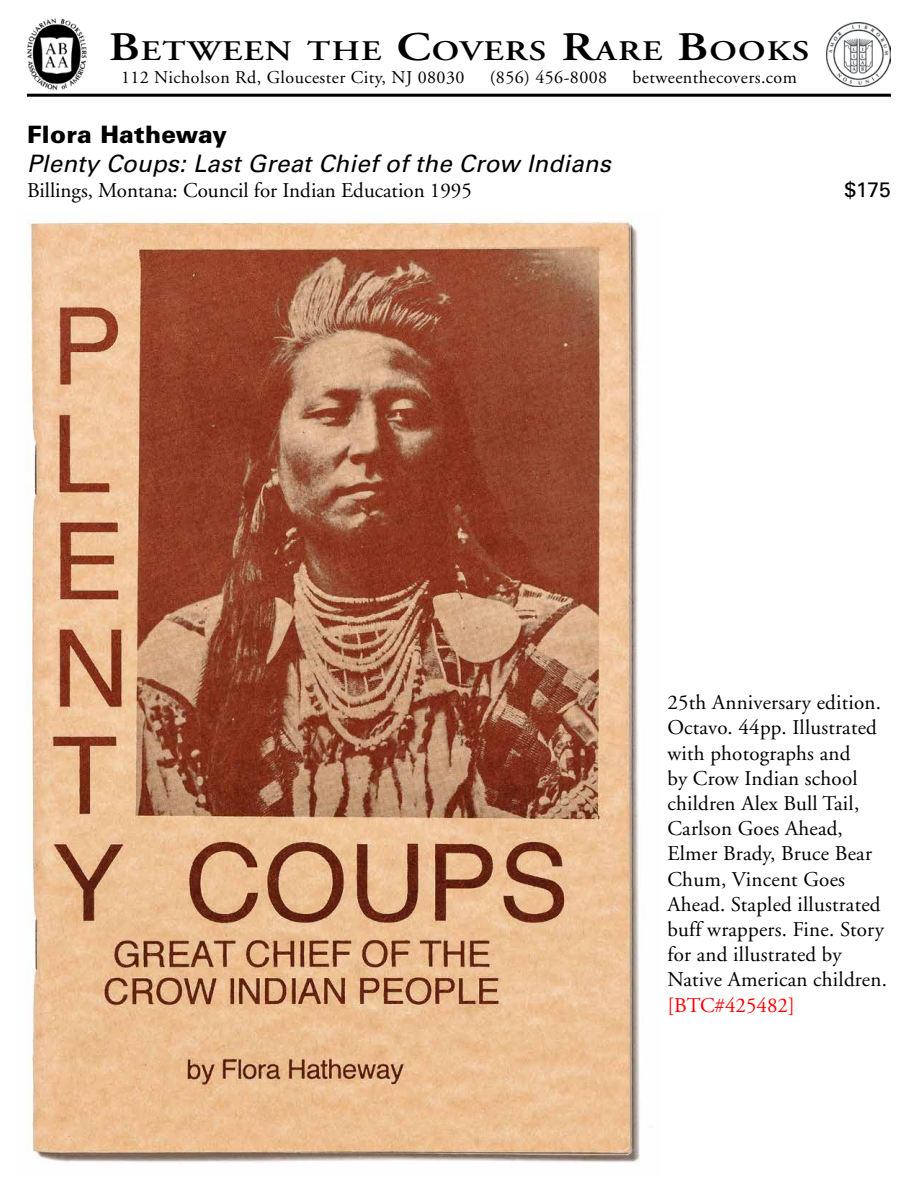
<style>
.page{position:relative;width:918px;height:1188px;background:#fff}
.page>*{position:absolute;margin:0;border:0;box-sizing:border-box;transform-origin:0 0}
.t1{font:600 28.35px "Adobe Garamond";letter-spacing:.035em;color:#000;scale:1.22 1}
.t2{font:italic 24px "Univers";letter-spacing:.01em;color:#000}
.t3{font:900 24px "Univers";letter-spacing:.01em;color:#000}
.t4{font:21px/25.2px "Adobe Garamond";letter-spacing:.01em;color:#000}
.t5{font:21px "Adobe Garamond";color:#f00}
.t6{font:21px "Univers";color:#000}
.t7{font:18px "Adobe Garamond";letter-spacing:.025em;color:#000}
.s1{font-size:40.5px}
</style>
<div class="page">
<img style="left:27px;top:220px;width:613px;height:943px">
<img style="left:826px;top:22px;width:65px;height:65px">
<img style="left:27px;top:19px;width:60px;height:71px">
<hr style="left:27px;top:94px;width:864px;height:3px;background:#000">
<h1 class="t1" style="left:109px;top:35px;width:576px"><span class="s1">B</span>ETWEEN THE <span class="s1">C</span>OVERS <span class="s1">R</span>ARE <span class="s1">B</span>OOKS</h1>
<p class="t7" style="left:121px;top:67px;width:345px">112 Nicholson Rd, Gloucester City, NJ 08030</p>
<p class="t7" style="left:490px;top:67px;width:119px">(856) 456-8008</p>
<p class="t7" style="left:633px;top:67px;width:166px">betweenthecovers.com</p>
<p class="t3" style="left:27px;top:119px;width:202px">Flora Hatheway</p>
<p class="t2" style="left:27px;top:149px;width:585px">Plenty Coups: Last Great Chief of the Crow Indians</p>
<p class="t4" style="left:27px;top:178px;width:446px">Billings, Montana: Council for Indian Education 1995</p>
<p class="t6" style="left:845px;top:177px;width:48px">$175</p>
<p class="t4" style="left:667px;top:690px;width:221px">25th Anniversary edition.<br>Octavo. 44pp. Illustrated with photographs and<br>by Crow Indian school children Alex Bull Tail,<br>Carlson Goes Ahead,<br>Elmer Brady, Bruce Bear<br>Chum, Vincent Goes<br>Ahead. Stapled illustrated buff wrappers. Fine. Story for and illustrated by<br>Native American children.</p>
<p class="t5" style="left:667px;top:994px;width:129px">[BTC#425482]</p>
</div>
